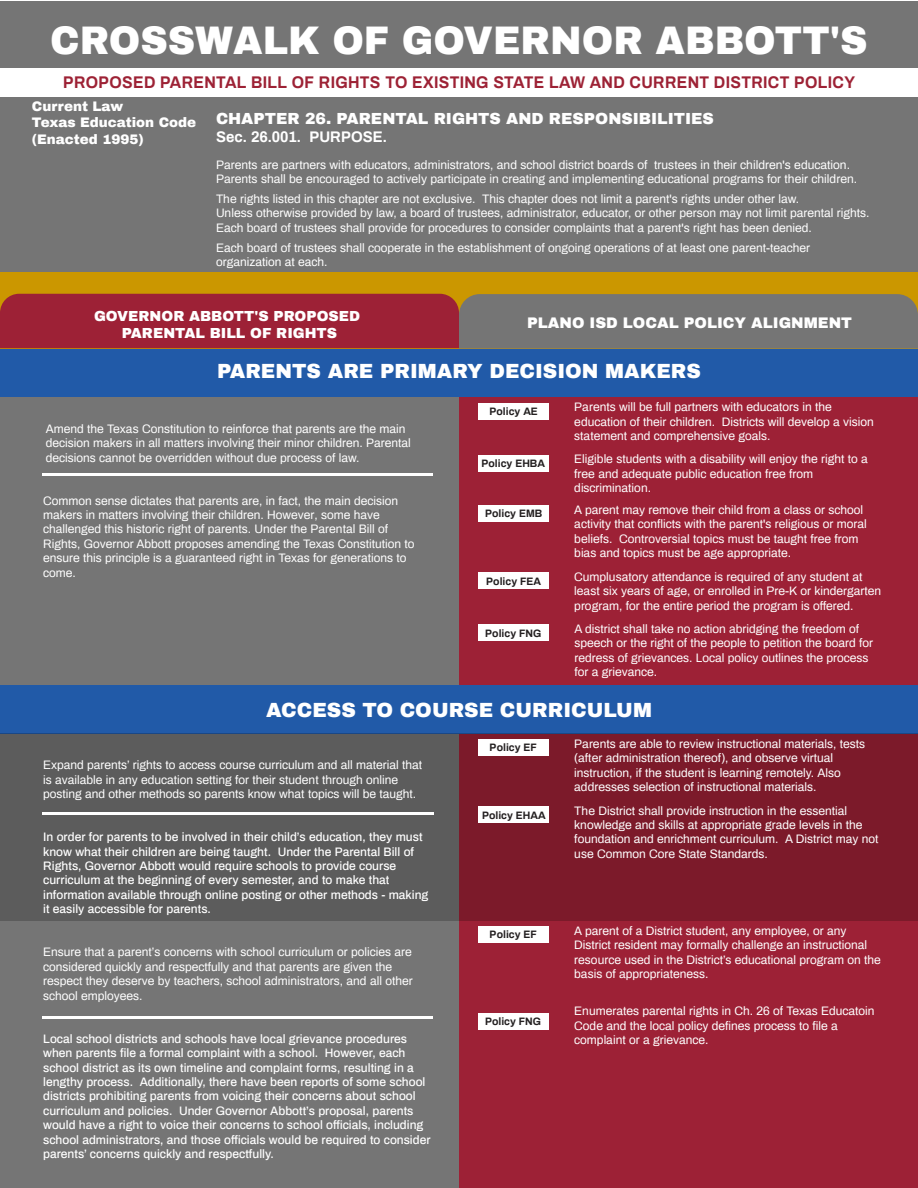
<style>
.page{position:relative;width:918px;height:1188px;background:#fff}
.page>*{position:absolute;margin:0;border:0;box-sizing:border-box;transform-origin:0 0}
.t1{font:900 39px "Archivo";color:#fff}
.t2{font:900 20.1px "Archivo";color:#fff}
.t3{font:700 16.5px "Archivo";letter-spacing:.02em;color:#9d2235;scale:.96 1}
.t4{font:900 15.75px "Archivo";color:#fff}
.t5{font:900 15px "Archivo";color:#fff}
.t6{font:700 15px "Archivo";color:#fff}
.t7{font:900 14.25px/17.1px "Archivo";color:#fff;text-align:center}
.t8{font:900 13.5px/16.2px "Archivo";color:#fff}
.t9{font:12px/14.4px "Archivo";color:#fff}
.t10{font:500 12px/14.4px "Archivo";color:#fff}
.t11{font:700 10.5px "Archivo";color:#231f20}
</style>
<div class="page">
<div style="left:459px;top:370px;width:459px;height:818px;background:#9d2136"></div>
<div style="left:0;top:387px;width:459px;height:801px;background:#757575"></div>
<div style="left:0;top:685px;width:918px;height:49px;background:#215aa8"></div>
<div style="left:0;top:349px;width:918px;height:48px;background:#215aa8"></div>
<div style="left:0;top:225px;width:918px;height:124px;background:#cb9700"></div>
<div style="left:0;top:1px;width:918px;height:270px;background:#757575"></div>
<svg style="left:0;top:734px;width:918px;height:187px;fill:#5c5c5c"></svg>
<img style="left:43px;top:1017px;width:389px;height:1px">
<img style="left:43px;top:813px;width:390px;height:1px">
<img style="left:43px;top:474px;width:389px;height:1px">
<div style="left:478px;top:624px;width:71px;height:17px;background:#fff"></div>
<div style="left:478px;top:572px;width:71px;height:17px;background:#fff"></div>
<div style="left:478px;top:505px;width:71px;height:17px;background:#fff"></div>
<div style="left:478px;top:455px;width:71px;height:16px;background:#fff"></div>
<div style="left:478px;top:403px;width:71px;height:16px;background:#fff"></div>
<div style="left:478px;top:1013px;width:71px;height:17px;background:#fff"></div>
<div style="left:478px;top:926px;width:71px;height:17px;background:#fff"></div>
<div style="left:478px;top:806px;width:71px;height:17px;background:#fff"></div>
<div style="left:478px;top:739px;width:71px;height:17px;background:#fff"></div>
<div style="left:0;top:68px;width:918px;height:28px;background:#fff"></div>
<svg style="left:0;top:294px;width:918px;height:55px"></svg>
<h1 class="t1" style="left:50px;top:17px;width:819px">CROSSWALK OF GOVERNOR ABBOTT'S</h1>
<h2 class="t3" style="left:63px;top:70px;width:826px">PROPOSED PARENTAL BILL OF RIGHTS TO EXISTING STATE LAW AND CURRENT DISTRICT POLICY</h2>
<p class="t8" style="left:32px;top:98px;width:166px">Current Law<br>Texas Education Code (Enacted 1995)</p>
<h3 class="t4" style="left:216px;top:109px;width:500px">CHAPTER 26. PARENTAL RIGHTS AND RESPONSIBILITIES</h3>
<h4 class="t6" style="left:216px;top:126px;width:172px">Sec. 26.001. PURPOSE.</h4>
<p class="t9" style="left:216px;top:157px;width:643px">Parents are partners with educators, administrators, and school district boards of trustees in their children's education.<br>Parents shall be encouraged to actively participate in creating and implementing educational programs for their children.</p>
<p class="t9" style="left:216px;top:191px;width:655px">The rights listed in this chapter are not exclusive. This chapter does not limit a parent's rights under other law.<br>Unless otherwise provided by law, a board of trustees, administrator, educator, or other person may not limit parental rights.<br>Each board of trustees shall provide for procedures to consider complaints that a parent's right has been denied.</p>
<p class="t9" style="left:216px;top:240px;width:596px">Each board of trustees shall cooperate in the establishment of ongoing operations of at least one parent-teacher organization at each.</p>
<h2 class="t7" style="left:94px;top:307px;width:268px">GOVERNOR ABBOTT'S PROPOSED<br>PARENTAL BILL OF RIGHTS</h2>
<h2 class="t5" style="left:527px;top:313px;width:326px">PLANO ISD LOCAL POLICY ALIGNMENT</h2>
<h3 class="t2" style="left:217px;top:359px;width:485px">PARENTS ARE PRIMARY DECISION MAKERS</h3>
<p class="t9" style="left:46px;top:421px;width:366px">Amend the Texas Constitution to reinforce that parents are the main decision makers in all matters involving their minor children. Parental decisions cannot be overridden without due process of law.</p>
<h4 class="t11" style="left:490px;top:404px;width:50px">Policy AE</h4>
<p class="t9" style="left:574px;top:399px;width:301px">Parents will be full partners with educators in the education of their children. Districts will develop a vision statement and comprehensive goals.</p>
<h4 class="t11" style="left:482px;top:456px;width:65px">Policy EHBA</h4>
<p class="t9" style="left:574px;top:451px;width:295px">Eligible students with a disability will enjoy the right to a free and adequate public education free from discrimination.</p>
<p class="t9" style="left:43px;top:492px;width:373px">Common sense dictates that parents are, in fact, the main decision makers in matters involving their children. However, some have challenged this historic right of parents. Under the Parental Bill of Rights, Governor Abbott proposes amending the Texas Constitution to ensure this principle is a guaranteed right in Texas for generations to come.</p>
<h4 class="t11" style="left:485px;top:506px;width:59px">Policy EMB</h4>
<p class="t9" style="left:574px;top:502px;width:294px">A parent may remove their child from a class or school activity that conflicts with the parent's religious or moral beliefs. Controversial topics must be taught free from bias and topics must be age appropriate.</p>
<h4 class="t11" style="left:486px;top:573px;width:56px">Policy FEA</h4>
<p class="t9" style="left:574px;top:569px;width:308px">Cumplusatory attendance is required of any student at least six years of age, or enrolled in Pre-K or kindergarten program, for the entire period the program is offered.</p>
<h4 class="t11" style="left:485px;top:626px;width:58px">Policy FNG</h4>
<p class="t9" style="left:574px;top:621px;width:300px">A district shall take no action abridging the freedom of speech or the right of the people to petition the board for redress of grievances. Local policy outlines the process for a grievance.</p>
<h3 class="t2" style="left:266px;top:697px;width:387px">ACCESS TO COURSE CURRICULUM</h3>
<p class="t9" style="left:43px;top:757px;width:381px">Expand parents’ rights to access course curriculum and all material that is available in any education setting for their student through online posting and other methods so parents know what topics will be taught.</p>
<p class="t10" style="left:43px;top:829px;width:387px">In order for parents to be involved in their child’s education, they must know what their children are being taught. Under the Parental Bill of Rights, Governor Abbott would require schools to provide course curriculum at the beginning of every semester, and to make that information available through online posting or other methods - making it easily accessible for parents.</p>
<p class="t9" style="left:43px;top:944px;width:371px">Ensure that a parent’s concerns with school curriculum or policies are considered quickly and respectfully and that parents are given the respect they deserve by teachers, school administrators, and all other school employees.</p>
<p class="t10" style="left:43px;top:1031px;width:389px">Local school districts and schools have local grievance procedures when parents file a formal complaint with a school. However, each school district as its own timeline and complaint forms, resulting in a lengthy process. Additionally, there have been reports of some school districts prohibiting parents from voicing their concerns about school curriculum and policies. Under Governor Abbott’s proposal, parents would have a right to voice their concerns to school officials, including school administrators, and those officials would be required to consider parents’ concerns quickly and respectfully.</p>
<h4 class="t11" style="left:490px;top:740px;width:49px">Policy EF</h4>
<h4 class="t11" style="left:482px;top:807px;width:65px">Policy EHAA</h4>
<h4 class="t11" style="left:490px;top:927px;width:49px">Policy EF</h4>
<h4 class="t11" style="left:485px;top:1014px;width:58px">Policy FNG</h4>
<p class="t9" style="left:574px;top:736px;width:292px">Parents are able to review instructional materials, tests (after administration thereof), and observe virtual instruction, if the student is learning remotely. Also addresses selection of instructional materials.</p>
<p class="t9" style="left:574px;top:802px;width:306px">The District shall provide instruction in the essential knowledge and skills at appropriate grade levels in the foundation and enrichment curriculum. A District may not use Common Core State Standards.</p>
<p class="t9" style="left:574px;top:923px;width:308px">A parent of a District student, any employee, or any District resident may formally challenge an instructional resource used in the District’s educational program on the basis of appropriateness.</p>
<p class="t9" style="left:574px;top:1003px;width:302px">Enumerates parental rights in Ch. 26 of Texas Educatoin<br>Code and the local policy defines process to file a complaint or a grievance.</p>
</div>
